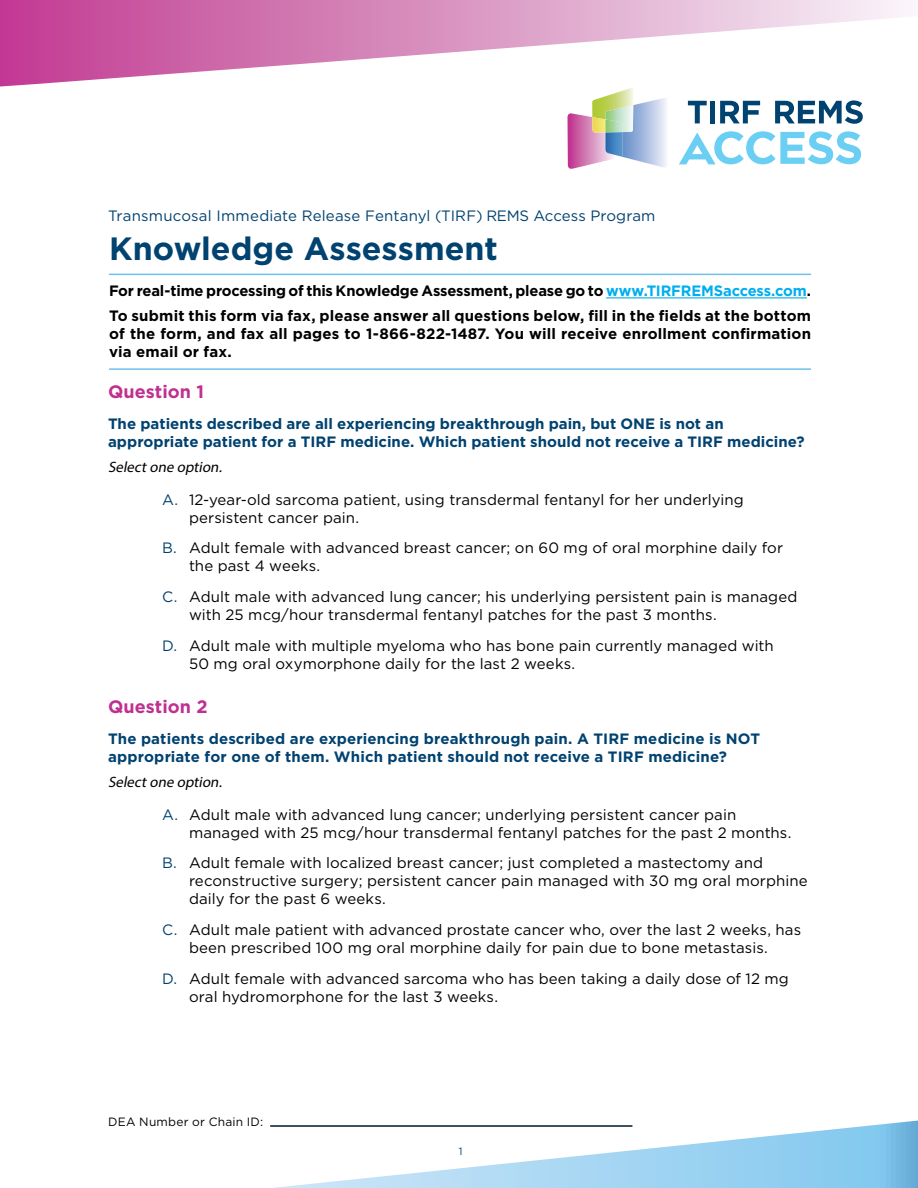
<style>
.page{position:relative;width:918px;height:1188px;background:#fff}
.page>*{position:absolute;margin:0;border:0;box-sizing:border-box;transform-origin:0 0}
.Title{font:700 32.25px "Gotham";color:#004270}
.Subhead{font:700 18px "Gotham";letter-spacing:.005em;color:#c03090}
.t1{font:15px/18px "Gotham";letter-spacing:.005em;color:#000}
.Subhead-2{font:700 15px/18px "Gotham";letter-spacing:.005em;color:#004270}
.Text{font:700 15px/18px "Gotham";letter-spacing:-.01em;color:#000;text-align:justify}
.Subhead-3{font:15px "Gotham";letter-spacing:.01em;color:#004270}
.Text_Italic{font:italic 15px "Myriad Pro";color:#000}
.Labels{font:12px "Gotham";letter-spacing:.02em;color:#000}
.Text-2{font:10.5px "Gotham";color:#004270}
.s1{color:#00aeef}
.s2{color:#004270}
</style>
<div class="page">
<svg style="left:270px;top:1120px;width:648px;height:68px"></svg>
<svg style="left:0;top:0;width:909px;height:87px"></svg>
<svg style="left:688px;top:101px;width:19px;height:22px"></svg>
<div style="left:710px;top:101px;width:5px;height:22px;background:#004270"></div>
<svg style="left:720px;top:101px;width:40px;height:22px"></svg>
<svg style="left:775px;top:100px;width:88px;height:24px"></svg>
<svg style="left:679px;top:131px;width:182px;height:33px"></svg>
<svg style="left:567px;top:88px;width:99px;height:81px"></svg>
<img style="left:605px;top:105px;width:28px;height:27px">
<img style="left:592px;top:117px;width:13px;height:16px">
<hr style="left:606px;top:297px;width:201px;height:1px;background:#00aeef">
<hr style="left:109px;top:274px;width:702px;height:1px;background:#6dc1ec">
<hr style="left:109px;top:368px;width:702px;height:2px;background:#6dc1ec">
<hr style="left:270px;top:1126px;width:362px;height:1px;background:#000">
<p class="Subhead-3" style="left:108px;top:208px;width:549px">Transmucosal Immediate Release Fentanyl (TIRF) REMS Access Program</p>
<p class="Title" style="left:109px;top:230px;width:390px">Knowledge Assessment</p>
<p class="Text" style="left:109px;top:281px;width:704px">For real-time processing of this Knowledge Assessment, please go to <span class="s1">www.TIRFREMSaccess.com</span>.</p>
<p class="Text" style="left:109px;top:306px;width:703px">To submit this form via fax, please answer all questions below, fill in the fields at the bottom of the form, and fax all pages to 1-866-822-1487. You will receive enrollment confirmation via email or fax.</p>
<p class="Subhead" style="left:108px;top:381px;width:98px">Question 1</p>
<p class="Subhead-2" style="left:108px;top:414px;width:698px">The patients described are all experiencing breakthrough pain, but ONE is not an appropriate patient for a TIRF medicine. Which patient should not receive a TIRF medicine?</p>
<p class="Text_Italic" style="left:108px;top:457px;width:118px">Selectone option.</p>
<p class="t1" style="left:189px;top:490px;width:556px;text-indent:-27px"><span class="s2">A.</span> 12-year-old sarcoma patient, using transdermal fentanyl for her underlying persistent cancer pain.</p>
<p class="t1" style="left:189px;top:539px;width:596px;text-indent:-27px"><span class="s2">B.</span> Adult female with advanced breast cancer; on 60 mg of oral morphine daily for the past 4 weeks.</p>
<p class="t1" style="left:189px;top:587px;width:610px;text-indent:-27px"><span class="s2">C.</span> Adult male with advanced lung cancer; his underlying persistent pain is managed with 25 mcg/hour transdermal fentanyl patches for the past 3 months.</p>
<p class="t1" style="left:189px;top:636px;width:586px;text-indent:-27px"><span class="s2">D.</span> Adult male with multiple myeloma who has bone pain currently managed with<br>50 mg oral oxymorphone daily for the last 2 weeks.</p>
<p class="Subhead" style="left:108px;top:696px;width:101px">Question 2</p>
<p class="Subhead-2" style="left:108px;top:729px;width:654px">The patients described are experiencing breakthrough pain. A TIRF medicine is NOT appropriate for one of them. Which patient should not receive a TIRF medicine?</p>
<p class="Text_Italic" style="left:108px;top:772px;width:118px">Selectone option.</p>
<p class="t1" style="left:189px;top:805px;width:604px;text-indent:-27px"><span class="s2">A.</span> Adult male with advanced lung cancer; underlying persistent cancer pain managed with 25 mcg/hour transdermal fentanyl patches for the past 2 months.</p>
<p class="t1" style="left:189px;top:854px;width:620px;text-indent:-27px"><span class="s2">B.</span> Adult female with localized breast cancer; just completed a mastectomy and reconstructive surgery; persistent cancer pain managed with 30 mg oral morphine daily for the past 6 weeks.</p>
<p class="t1" style="left:162px;top:920px;width:641px;text-align:center"><span class="s2">C.</span> Adult male patient with advanced prostate cancer who, over the last 2 weeks, has been prescribed 100 mg oral morphine daily for pain due to bone metastasis.</p>
<p class="t1" style="left:189px;top:969px;width:601px;text-indent:-27px"><span class="s2">D.</span> Adult female with advanced sarcoma who has been taking a daily dose of 12 mg oral hydromorphone for the last 3 weeks.</p>
<p class="Labels" style="left:108px;top:1116px;width:157px">DEA Number or Chain ID:</p>
<p class="Text-2" style="left:459px;top:1145px;width:5px">1</p>
</div>
